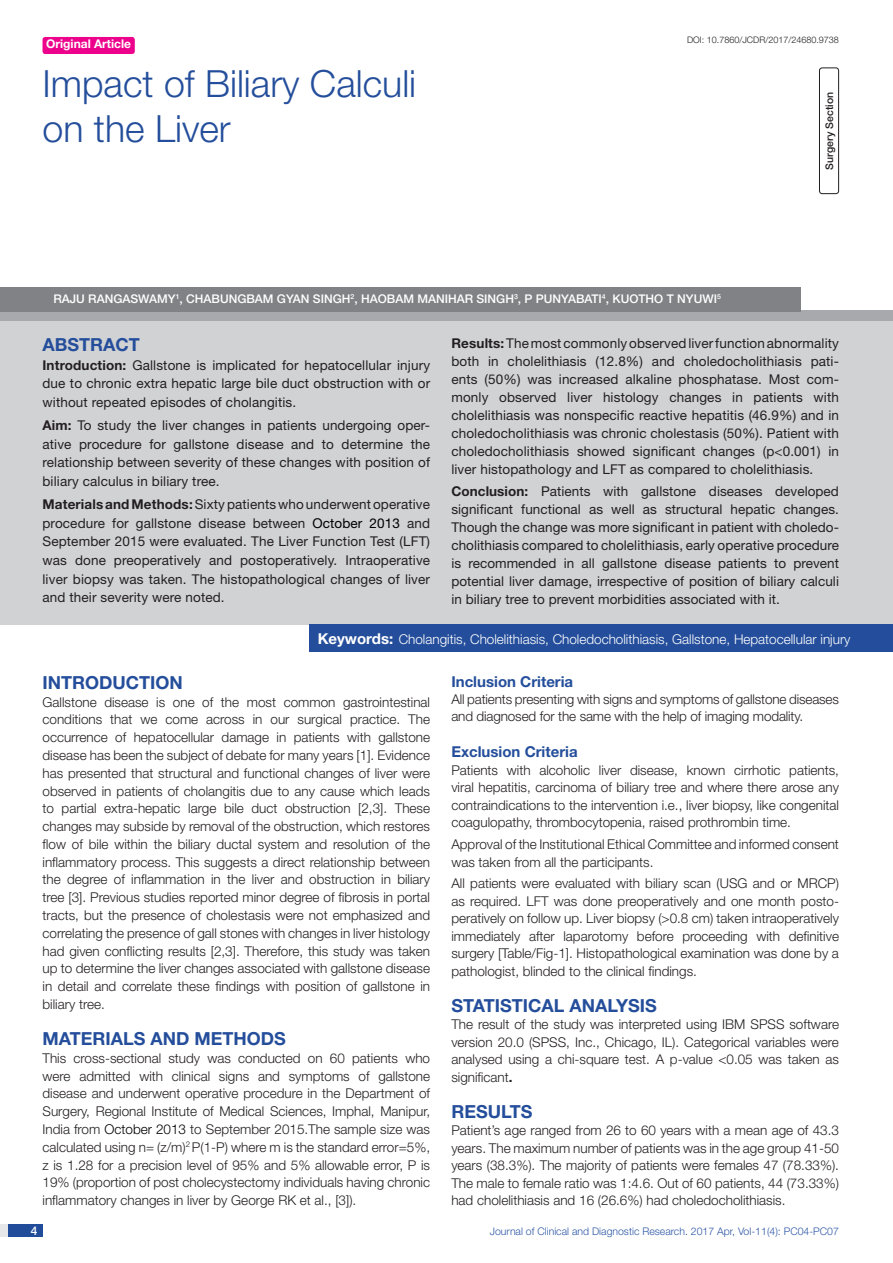
<style>
.page{position:relative;width:893px;height:1263px;background:#fff}
.page>*{position:absolute;margin:0;border:0;box-sizing:border-box;transform-origin:0 0}
.t1{font:300 37.5px/45px "Helvetica Neue";color:#244e9b}
.Heading{font:700 18px "Helvetica Neue";color:#244e9b}
.Abstract_head{font:700 18px "Helvetica Neue";color:#244e9b}
.HEAD_2{font:700 15px "Helvetica Neue";color:#244e9b}
.Body_text{font:300 13.5px/17.9px "Helvetica Neue";color:#231f20;text-align:justify}
.Abstract_Text{font:13.5px/18px "Helvetica Neue";letter-spacing:.01em;color:#231f20;text-align:justify}
.Key_words{font:300 13.5px "Helvetica Neue";color:#fff}
.Author{font:500 12px "Helvetica Neue";color:#fff}
.t2{font:700 12px "Helvetica Neue";color:#fff}
.t3{font:300 10.5px "Helvetica Neue";color:#2d57a6}
.section{font:500 10.5px "Helvetica Neue";color:#231f20}
.DOI{font:300 9px "Helvetica Neue";color:#231f20}
.s1{font-weight:700}
.s2{color:#000}
.s3{font-weight:700;font-size:15px}
.s4{color:#010000}
</style>
<div class="page">
<div style="left:0;top:1224px;width:43px;height:13px;background:#e6e7e9"></div>
<div style="left:8px;top:1224px;width:35px;height:13px;background:#214c99"></div>
<div style="left:43px;top:37px;width:92px;height:17px;background:#ed028c;border-radius:3px"></div>
<div style="left:819px;top:68px;width:20px;height:126px;border:1px solid #231f20;border-radius:3px"></div>
<div style="left:0;top:311px;width:893px;height:12px;background:#a8a9ad"></div>
<div style="left:0;top:287px;width:801px;height:25px;background:#808285"></div>
<div style="left:0;top:321px;width:893px;height:304px;background:#d1d2d4"></div>
<div style="left:310px;top:624px;width:583px;height:28px;background:#244e9b"></div>
<p class="t2" style="left:46px;top:37px;width:87px">Original Article</p>
<p class="t1" style="left:43px;top:60px;width:375px">Impact of Biliary Calculi on the Liver</p>
<p class="DOI" style="left:687px;top:35px;width:153px">DOI: 10.7860/JCDR/2017/24680.9738</p>
<p class="section" style="left:823px;top:170px;width:79px;rotate:-90deg">SURGERY SECTION</p>
<p class="Author" style="left:53px;top:292px;width:669px">RAJU RANGASWAMY<sup>1</sup>, CHABUNGBAM GYAN SINGH<sup>2</sup>, HAOBAM MANIHAR SINGH<sup>3</sup>, P PUNYABATI<sup>4</sup>, KUOTHO T NYUWI<sup>5</sup></p>
<p class="Abstract_head" style="left:43px;top:333px;width:99px">ABSTRACT</p>
<p class="Abstract_Text" style="left:43px;top:355px;width:389px;line-height:18.6px"><span class="s1">Introduction:</span> Gallstone is implicated for hepatocellular injury due to chronic extra hepatic large bile duct obstruction with or without repeated episodes of cholangitis.</p>
<p class="Abstract_Text" style="left:43px;top:416px;width:389px;line-height:18.8px"><span class="s1">Aim:</span> To study the liver changes in patients undergoing oper&shy;ative procedure for gallstone disease and to determine the relationship between severity of these changes with position of biliary calculus in biliary tree.</p>
<p class="Abstract_Text" style="left:43px;top:495px;width:389px;line-height:18.8px"><span class="s1">Materials and Methods:</span> Sixty patients who underwent operative procedure for gallstone disease between <span class="s2">October 2013</span> and September 2015 were evaluated. The Liver Function Test (LFT) was done preoperatively and postoperatively. Intraoperative liver biopsy was taken. The histopathological changes of liver and their severity were noted.</p>
<p class="Abstract_Text" style="left:451px;top:334px;width:389px"><span class="s1">Results:</span> The most commonly observed liver function abnormality both in cholelithiasis (12.8%) and choledocholithiasis pati&shy;ents (50%) was increased alkaline phosphatase. Most com&shy;monly observed liver histology changes in patients with cholelithiasis was nonspecific reactive hepatitis (46.9%) and in choledocholithiasis was chronic cholestasis (50%). Patient with choledocholithiasis showed significant changes (p&lt;0.001) in liver histopathology and LFT as compared to cholelithiasis.</p>
<p class="Abstract_Text" style="left:451px;top:482px;width:389px"><span class="s1">Conclusion:</span> Patients with gallstone diseases developed significant functional as well as structural hepatic changes.<br>Though the change was more significant in patient with choledo&shy;cholithiasis compared to cholelithiasis, early operative procedure is recommended in all gallstone disease patients to prevent potential liver damage, irrespective of position of biliary calculi in biliary tree to prevent morbidities associated with it.</p>
<p class="Key_words" style="left:318px;top:631px;width:534px"><span class="s3">Keywords:</span> Cholangitis, Cholelithiasis, Choledocholithiasis, Gallstone, Hepatocellular injury</p>
<p class="Heading" style="left:43px;top:671px;width:142px">INTRODUCTION</p>
<p class="Body_text" style="left:43px;top:693px;width:389px">Gallstone disease is one of the most common gastrointestinal conditions that we come across in our surgical practice. The occurrence of hepatocellular damage in patients with gallstone disease has been the subject of debate for many years [1]. Evidence has presented that structural and functional changes of liver were observed in patients of cholangitis due to any cause which leads to partial extra-hepatic large bile duct obstruction [2,3]. These changes may subside by removal of the obstruction, which restores flow of bile within the biliary ductal system and resolution of the inflammatory process. This suggests a direct relationship between the degree of inflammation in the liver and obstruction in biliary tree [3]. Previous studies reported minor degree of fibrosis in portal tracts, but the presence of cholestasis were not emphasized and correlating the presence of gall stones with changes in liver histology had given conflicting results [2,3]. Therefore, this study was taken up to determine the liver changes associated with gallstone disease in detail and correlate these findings with position of gallstone in biliary tree.</p>
<p class="Heading" style="left:43px;top:1027px;width:245px">MATERIALS AND METHODS</p>
<p class="Body_text" style="left:43px;top:1049px;width:389px">This cross-sectional study was conducted on 60 patients who were admitted with clinical signs and symptoms of gallstone disease and underwent operative procedure in the Department of Surgery, Regional Institute of Medical Sciences, Imphal, Manipur, India from <span class="s4">October 2013</span> to September 2015.The sample size was calculated using n= (z/m)<sup>2</sup> P(1-P) where m is the standard error=5%, z is 1.28 for a precision level of 95% and 5% allowable error, P is 19% (proportion of post cholecystectomy individuals having chronic inflammatory changes in liver by George RK et al., [3]).</p>
<p class="HEAD_2" style="left:451px;top:672px;width:123px">Inclusion Criteria</p>
<p class="Body_text" style="left:451px;top:690px;width:389px;line-height:17.4px">All patients presenting with signs and symptoms of gallstone diseases and diagnosed for the same with the help of imaging modality.</p>
<p class="HEAD_2" style="left:451px;top:743px;width:128px">Exclusion Criteria</p>
<p class="Body_text" style="left:451px;top:761px;width:389px">Patients with alcoholic liver disease, known cirrhotic patients, viral hepatitis, carcinoma of biliary tree and where there arose any contraindications to the intervention i.e., liver biopsy, like congenital coagulopathy, thrombocytopenia, raised prothrombin time.</p>
<p class="Body_text" style="left:451px;top:835px;width:389px;line-height:17.4px">Approval of the Institutional Ethical Committee and informed consent was taken from all the participants.</p>
<p class="Body_text" style="left:451px;top:874px;width:389px;line-height:17.4px;text-align:left">All patients were evaluated with biliary scan (USG and or MRCP) as required. LFT was done preoperatively and one month posto&shy;peratively on follow up. Liver biopsy (&gt;0.8 cm) taken intraoperatively immediately after laparotomy before proceeding with definitive surgery [Table/Fig-1]. Histopathological examination was done by a pathologist, blinded to the clinical findings.</p>
<p class="Heading" style="left:451px;top:994px;width:23px">Statistical</p>
<p class="Heading" style="left:569px;top:994px;width:25px">Anal</p>
<p class="Heading" style="left:616px;top:994px;width:23px">ysis</p>
<p class="Body_text" style="left:451px;top:1015px;width:389px">The result of the study was interpreted using IBM SPSS software version 20.0 (SPSS, Inc., Chicago, IL). Categorical variables were analysed using a chi-square test. A p-value &lt;0.05 was taken as significant<span class="s1">.</span></p>
<p class="Heading" style="left:451px;top:1100px;width:83px">RESULTS</p>
<p class="Body_text" style="left:451px;top:1121px;width:389px">Patient’s age ranged from 26 to 60 years with a mean age of 43.3 years. The maximum number of patients was in the age group 41-50 years (38.3%). The majority of patients were females 47 (78.33%).<br>The male to female ratio was 1:4.6. Out of 60 patients, 44 (73.33%) had cholelithiasis and 16 (26.6%) had choledocholithiasis.</p>
<p class="Author" style="left:31px;top:1223px;width:8px">4</p>
<p class="t3" style="left:490px;top:1225px;width:351px">Journal of Clinical and Diagnostic Research. 2017 Apr, Vol-11(4): PC04-PC07</p>
</div>
